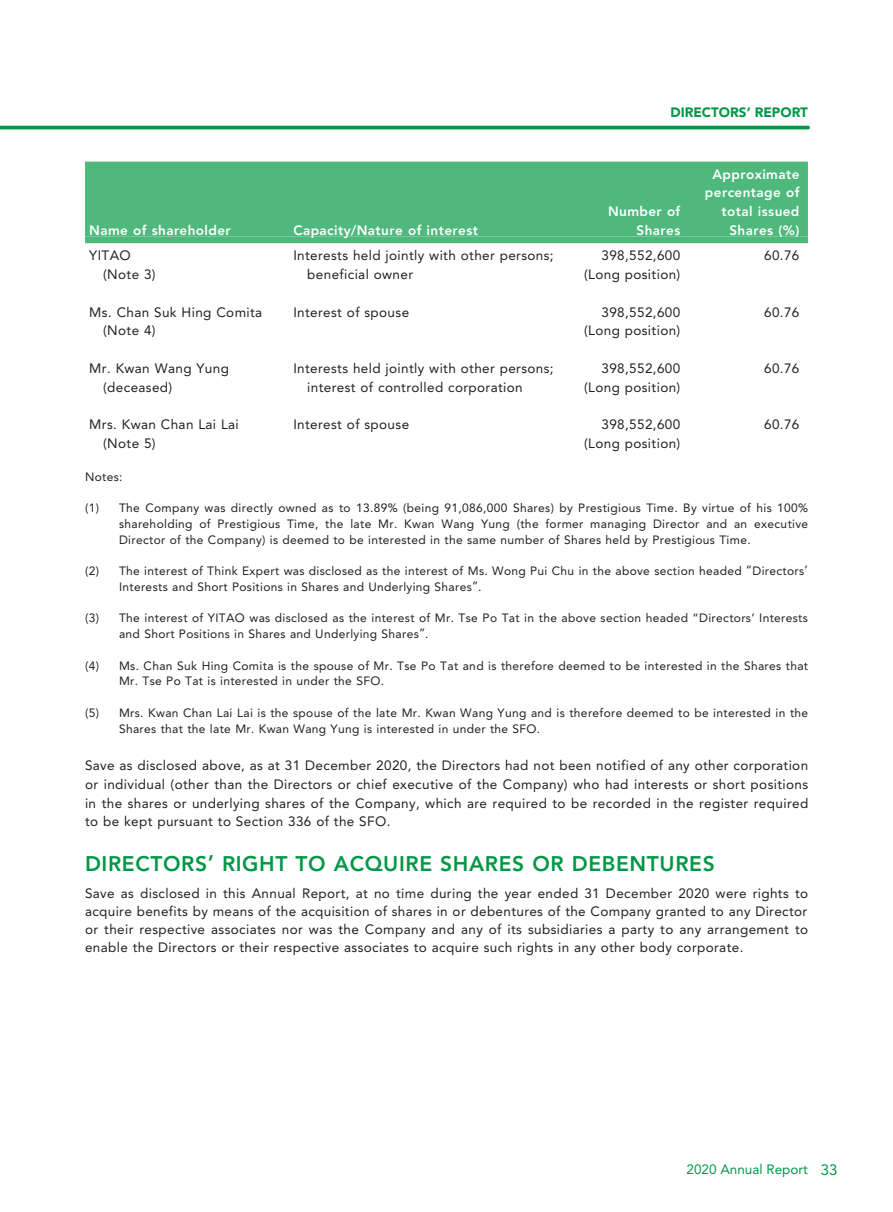
<style>
.page{position:relative;width:893px;height:1212px;background:#fff}
.page>*{position:absolute;margin:0;border:0;box-sizing:border-box;transform-origin:0 0}
.t1{font:800 21px "Avenir LT Std";letter-spacing:.03em;color:#009847}
.t2{font:13.5px/18.8px "Avenir LT Std";letter-spacing:.03em;color:#231f20}
.t3{font:800 13.5px/18.8px "Avenir LT Std";letter-spacing:.03em;color:#fff;text-align:right}
.t4{font:13.5px "Avenir LT Std";color:#009847}
.t5{font:900 13.5px "Avenir LT Std";color:#009847}
.t6{font:12px/15.8px "Avenir LT Std";letter-spacing:.03em;color:#231f20}
.s1{font-size:15px}
</style>
<div class="page">
<hr style="left:0;top:126px;width:808px;height:3px;background:#009847">
<div style="left:85px;top:162px;width:723px;height:75px;background:#4fb87c"></div>
<div style="left:85px;top:237px;width:723px;height:6px;background:#4fb87c"></div>
<p class="t3" style="left:89px;top:221px;width:143px">Name of shareholder</p>
<p class="t3" style="left:293px;top:221px;width:186px">Capacity/Nature of interest</p>
<p class="t5" style="left:670px;top:104px;width:139px">DIRECTORS’ REPORT</p>
<p class="t3" style="left:608px;top:202px;width:74px">Number of<br>Shares</p>
<p class="t3" style="left:705px;top:165px;width:96px">Approximate percentage of total issued<br>Shares (%)</p>
<p class="t2" style="left:103px;top:246px;width:54px;text-indent:-14px">YITAO (Note 3)</p>
<p class="t2" style="left:307px;top:246px;width:248px;text-indent:-14px">Interests held jointly with other persons; beneficial owner</p>
<p class="t2" style="left:584px;top:246px;width:98px;text-align:right">398,552,600 (Long position)</p>
<p class="t2" style="left:764px;top:246px;width:37px">60.76</p>
<p class="t2" style="left:103px;top:303px;width:161px;text-indent:-14px">Ms. Chan Suk Hing Comita (Note 4)</p>
<p class="t2" style="left:293px;top:303px;width:117px">Interest of spouse</p>
<p class="t2" style="left:584px;top:303px;width:98px;text-align:right">398,552,600 (Long position)</p>
<p class="t2" style="left:764px;top:303px;width:37px">60.76</p>
<p class="t2" style="left:103px;top:359px;width:127px;text-indent:-14px">Mr. Kwan Wang Yung (deceased)</p>
<p class="t2" style="left:307px;top:359px;width:248px;text-indent:-14px">Interests held jointly with other persons; interest of controlled corporation</p>
<p class="t2" style="left:584px;top:359px;width:98px;text-align:right">398,552,600 (Long position)</p>
<p class="t2" style="left:764px;top:359px;width:37px">60.76</p>
<p class="t2" style="left:103px;top:415px;width:137px;text-indent:-14px">Mrs. Kwan Chan Lai Lai (Note 5)</p>
<p class="t2" style="left:293px;top:415px;width:117px">Interest of spouse</p>
<p class="t2" style="left:584px;top:415px;width:98px;text-align:right">398,552,600 (Long position)</p>
<p class="t2" style="left:764px;top:415px;width:37px">60.76</p>
<p class="t6" style="left:85px;top:469px;width:39px">Notes:</p>
<p class="t6" style="left:119px;top:500px;width:691px;text-align:justify;text-indent:-34px">(1) The Company was directly owned as to 13.89% (being 91,086,000 Shares) by Prestigious Time. By virtue of his 100% shareholding of Prestigious Time, the late Mr. Kwan Wang Yung (the former managing Director and an executive Director of the Company) is deemed to be interested in the same number of Shares held by Prestigious Time.</p>
<p class="t6" style="left:119px;top:563px;width:690px;text-indent:-34px">(2) The interest of Think Expert was disclosed as the interest of Ms. Wong Pui Chu in the above section headed “Directors’<br>Interests and Short Positions in Shares and Underlying Shares”.</p>
<p class="t6" style="left:119px;top:610px;width:690px;text-indent:-34px">(3) The interest of YITAO was disclosed as the interest of Mr. Tse Po Tat in the above section headed “Directors’ Interests and Short Positions in Shares and Underlying Shares”.</p>
<p class="t6" style="left:119px;top:658px;width:691px;text-indent:-34px">(4) Ms. Chan Suk Hing Comita is the spouse of Mr. Tse Po Tat and is therefore deemed to be interested in the Shares that<br>Mr. Tse Po Tat is interested in under the SFO.</p>
<p class="t6" style="left:119px;top:705px;width:691px;text-indent:-34px">(5) Mrs. Kwan Chan Lai Lai is the spouse of the late Mr. Kwan Wang Yung and is therefore deemed to be interested in the<br>Shares that the late Mr. Kwan Wang Yung is interested in under the SFO.</p>
<p class="t2" style="left:85px;top:756px;width:725px;text-align:justify">Save as disclosed above, as at 31 December 2020, the Directors had not been notified of any other corporation or individual (other than the Directors or chief executive of the Company) who had interests or short positions in the shares or underlying shares of the Company, which are required to be recorded in the register required to be kept pursuant to Section 336 of the SFO.</p>
<h1 class="t1" style="left:85px;top:852px;width:631px">DIRECTORS’ RIGHT TO ACQUIRE SHARES OR DEBENTURES</h1>
<p class="t2" style="left:85px;top:884px;width:725px;line-height:18px;text-align:justify">Save as disclosed in this Annual Report, at no time during the year ended 31 December 2020 were rights to acquire benefits by means of the acquisition of shares in or debentures of the Company granted to any Director or their respective associates nor was the Company and any of its subsidiaries a party to any arrangement to enable the Directors or their respective associates to acquire such rights in any other body corporate.</p>
<p class="t4" style="left:687px;top:1161px;width:152px">2020 Annual Report <span class="s1">33</span></p>
</div>
